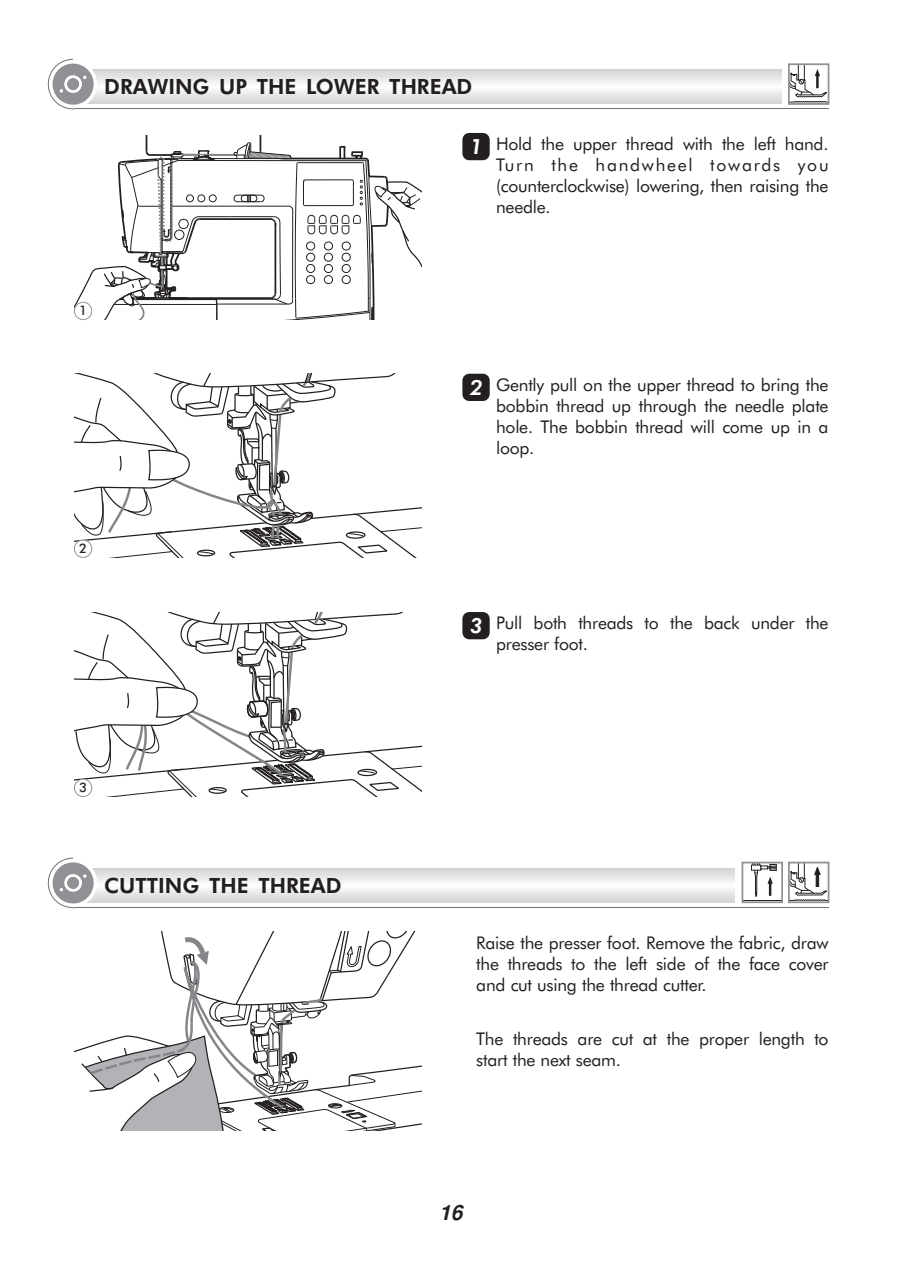
<style>
.page{position:relative;width:903px;height:1275px;background:#fff}
.page>*{position:absolute;margin:0;border:0;box-sizing:border-box;transform-origin:0 0}
.t1{font:800 21px "Futura BT";color:#231f20}
.t2{font:italic 800 21px "Futura BT";color:#fff}
.t3{font:17.5px/21px "Futura BT";letter-spacing:-.015em;color:#231f20;text-align:justify}
.t4{font:500 13.12px "Futura BT";color:#231f20}
</style>
<div class="page">
<svg style="left:74px;top:135px;width:348px;height:185px"></svg>
<svg style="left:103px;top:69px;width:678px;height:35px"></svg>
<hr style="left:74px;top:108px;width:754px;height:1px;background:#717275">
<svg style="left:47px;top:58px;width:56px;height:52px"></svg>
<svg style="left:103px;top:868px;width:631px;height:35px"></svg>
<hr style="left:74px;top:907px;width:754px;height:1px;background:#717275">
<svg style="left:47px;top:857px;width:56px;height:52px"></svg>
<svg style="left:791px;top:66px;width:35px;height:36px"></svg>
<div style="left:788px;top:63px;width:41px;height:42px;border:2px solid #8f9194"></div>
<svg style="left:791px;top:865px;width:35px;height:35px"></svg>
<div style="left:788px;top:862px;width:41px;height:41px;border:2px solid #8f9194"></div>
<div style="left:769px;top:864px;width:8px;height:7px;border:1px solid #231f20"></div>
<svg style="left:752px;top:865px;width:24px;height:32px"></svg>
<div style="left:741px;top:862px;width:42px;height:41px;border:2px solid #8f9194"></div>
<div style="left:462px;top:133px;width:28px;height:27px;background:#231f20;border-radius:7px"></div>
<div style="left:462px;top:374px;width:28px;height:27px;background:#231f20;border-radius:7px"></div>
<div style="left:462px;top:612px;width:28px;height:27px;background:#231f20;border-radius:7px"></div>
<svg style="left:74px;top:374px;width:348px;height:183px"></svg>
<svg style="left:74px;top:612px;width:348px;height:185px"></svg>
<svg style="left:74px;top:932px;width:348px;height:198px"></svg>
<div style="left:74px;top:540px;width:18px;height:18px;background:#fff;border:1px solid #939598;border-radius:50%"></div>
<div style="left:74px;top:779px;width:18px;height:18px;background:#fff;border:1px solid #939598;border-radius:50%"></div>
<div style="left:74px;top:302px;width:18px;height:18px;background:#fff;border:1px solid #939598;border-radius:50%"></div>
<p class="t1" style="left:104px;top:78px;width:370px">DRAWING UP THE LOWER THREAD</p>
<p class="t3" style="left:496px;top:135px;width:334px;text-indent:-20px">1 Hold the upper thread with the left hand.<br>Turn the handwheel towards you (counterclockwise) lowering, then raising the needle.</p>
<p class="t2" style="left:470px;top:135px;width:14px">1</p>
<p class="t4" style="left:79px;top:306px;width:9px">1</p>
<p class="t4" style="left:79px;top:543px;width:9px">2</p>
<p class="t3" style="left:496px;top:375px;width:334px;text-indent:-20px">2 Gently pull on the upper thread to bring the bobbin thread up through the needle plate hole. The bobbin thread will come up in a loop.</p>
<p class="t2" style="left:470px;top:375px;width:14px">2</p>
<p class="t3" style="left:496px;top:614px;width:334px;text-indent:-20px">3 Pull both threads to the back under the presser foot.</p>
<p class="t2" style="left:470px;top:614px;width:14px">3</p>
<p class="t4" style="left:79px;top:782px;width:9px">3</p>
<p class="t1" style="left:104px;top:877px;width:239px">CUTTING THE THREAD</p>
<p class="t3" style="left:476px;top:933px;width:354px">Raise the presser foot. Remove the fabric, draw the threads to the left side of the face cover and cut using the thread cutter.</p>
<p class="t3" style="left:476px;top:1030px;width:354px">The threads are cut at the proper length to start the next seam.</p>
</div>
